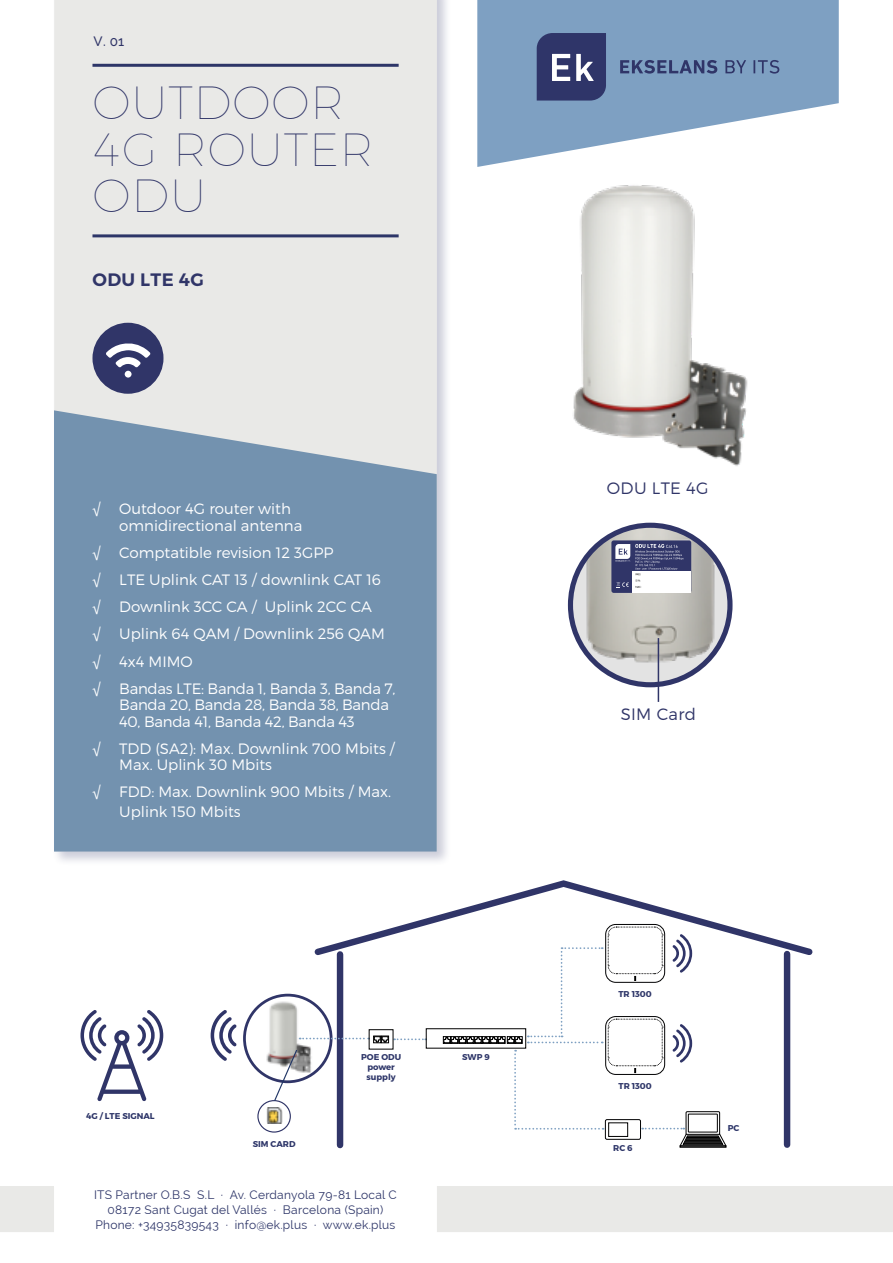
<style>
.page{position:relative;width:893px;height:1263px;background:#fff}
.page>*{position:absolute;margin:0;border:0;box-sizing:border-box;transform-origin:0 0}
.t1{font:100 46.5px/46.5px "Montserrat";letter-spacing:.02em;color:#303568}
.t2{font:600 18px "Montserrat";letter-spacing:.02em;color:#303568}
.t3{font:300 16.5px "Montserrat";letter-spacing:.02em;color:#303568}
.t4{font:300 15px/27.2px "Montserrat";color:#fff}
.t5{font:300 15px/16.5px "Montserrat";letter-spacing:-.02em;color:#fff}
.t6{font:500 13.5px "Raleway";color:#303568}
.t7{font:12px/15px "Raleway";letter-spacing:.02em;color:#2d3568;text-align:center}
.t8{font:700 8.4px/10.2px "Montserrat";color:#2d3568}
.s1{font-family:"Helvetica Neue LT Std";font-weight:400}
</style>
<div class="page">
<div style="left:52px;top:0;width:399px;height:866px;background:#303568;opacity:.25"></div>
<div style="left:54px;top:0;width:383px;height:410px;background:#e9e9e7"></div>
<div style="left:0;top:1186px;width:54px;height:46px;background:#e9e9e7"></div>
<div style="left:437px;top:1186px;width:456px;height:46px;background:#e9e9e7"></div>
<svg style="left:54px;top:410px;width:383px;height:441px;background:#7b98b3"></svg>
<hr style="left:92px;top:64px;width:307px;height:3px;background:#2d3568">
<hr style="left:92px;top:234px;width:307px;height:3px;background:#2d3568">
<svg style="left:477px;top:0;width:362px;height:167px;fill:#7ea0c2"></svg>
<svg style="left:537px;top:33px;width:69px;height:68px;background:#484e7c"></svg>
<svg style="left:620px;top:60px;width:97px;height:14px"></svg>
<svg style="left:725px;top:60px;width:21px;height:13px"></svg>
<svg style="left:753px;top:60px;width:26px;height:14px"></svg>
<svg style="left:92px;top:323px;width:71px;height:71px;background:#6d7092"></svg>
<svg style="left:258px;top:1100px;width:32px;height:32px"></svg>
<img style="left:267px;top:1108px;width:16px;height:16px">
<div style="left:257px;top:1100px;width:34px;height:32px;border:1px solid #303568;border-radius:50%"></div>
<svg style="left:310px;top:880px;width:503px;height:269px"></svg>
<svg style="left:244px;top:995px;width:87px;height:87px"></svg>
<img style="left:262px;top:1001px;width:52px;height:72px">
<div style="left:243px;top:994px;width:89px;height:89px;border:3px solid #303568;border-radius:50%"></div>
<svg style="left:273px;top:1048px;width:25px;height:54px"></svg>
<svg style="left:211px;top:1010px;width:26px;height:51px"></svg>
<svg style="left:80px;top:1010px;width:83px;height:91px"></svg>
<div style="left:605px;top:924px;width:60px;height:59px;border:1px solid #020203;border-radius:10px"></div>
<svg style="left:394px;top:1038px;width:32px;height:2px"></svg>
<div style="left:443px;top:1036px;width:8px;height:7px;border:1px solid #000"></div>
<div style="left:680px;top:1146px;width:46px;height:1px;border:1px solid #000"></div>
<svg style="left:444px;top:926px;width:282px;height:220px"></svg>
<hr style="left:687px;top:1136px;width:32px;height:1px;background:#000">
<hr style="left:685px;top:1141px;width:36px;height:1px;background:#000">
<hr style="left:687px;top:1137px;width:32px;height:1px;background:#000">
<hr style="left:686px;top:1139px;width:34px;height:1px;background:#000">
<hr style="left:686px;top:1138px;width:33px;height:1px;background:#000">
<hr style="left:685px;top:1140px;width:36px;height:1px;background:#000">
<hr style="left:684px;top:1142px;width:38px;height:1px;background:#000">
<hr style="left:684px;top:1143px;width:38px;height:1px;background:#000">
<div style="left:688px;top:1114px;width:29px;height:18px;border:1px solid #000"></div>
<div style="left:608px;top:1123px;width:20px;height:13px;background:#fff;border:1px solid #000"></div>
<div style="left:369px;top:1029px;width:24px;height:20px;border:1px solid #000"></div>
<svg style="left:300px;top:1036px;width:87px;height:6px"></svg>
<div style="left:381px;top:1036px;width:8px;height:7px;border:1px solid #000"></div>
<div style="left:373px;top:1036px;width:8px;height:7px;border:1px solid #000"></div>
<img style="left:570px;top:525px;width:160px;height:152px">
<div style="left:611px;top:540px;width:80px;height:53px;background:#303568;border-radius:2px"></div>
<div style="left:632px;top:571px;width:59px;height:22px;background:#fff"></div>
<svg style="left:615px;top:544px;width:69px;height:44px"></svg>
<div style="left:568px;top:523px;width:164px;height:164px;border:5px solid #303568;border-radius:50%"></div>
<hr style="left:658px;top:638px;width:1px;height:64px;background:#303568">
<img style="left:573px;top:185px;width:175px;height:281px">
<p class="t6" style="left:94px;top:33px;width:32px">V. 01</p>
<h1 class="t1" style="left:92px;top:79px;width:282px">OUTDOOR<br>4G ROUTER<br>ODU</h1>
<p class="t2" style="left:92px;top:268px;width:113px">ODU LTE 4G</p>
<p class="t4" style="left:119px;top:500px;width:185px;line-height:16.5px;text-indent:-27px"><span class="s1">√</span> Outdoor 4G router with omnidirectional antenna</p>
<p class="t4" style="left:92px;top:539px;width:305px"><span class="s1">√</span> Comptatible revision 12 3GPP<br><span class="s1">√</span> LTE Uplink CAT 13 / downlink CAT 16<br><span class="s1">√</span> Downlink 3CC CA / Uplink 2CC CA<br><span class="s1">√</span> Uplink 64 QAM / Downlink 256 QAM <span class="s1">√</span> 4x4 MIMO<br><span class="s1">√</span> Bandas LTE: Banda 1, Banda 3, Banda 7,</p>
<p class="t5" style="left:119px;top:696px;width:271px">Banda 20, Banda 28, Banda 38, Banda<br>40, Banda 41, Banda 42, Banda 43</p>
<p class="t4" style="left:119px;top:740px;width:277px;line-height:16.5px;text-indent:-27px"><span class="s1">√</span> TDD (SA2): Max. Downlink 700 Mbits /<br>Max. Uplink 30 Mbits</p>
<p class="t4" style="left:119px;top:782px;width:273px;line-height:19.5px;text-indent:-27px"><span class="s1">√</span> FDD: Max. Downlink 900 Mbits / Max.<br>Uplink 150 Mbits</p>
<p class="t8" style="left:86px;top:1111px;width:70px">4G / LTE SIGNAL</p>
<p class="t8" style="left:253px;top:1139px;width:44px">SIM CARD</p>
<p class="t8" style="left:361px;top:1052px;width:41px">POE ODU</p>
<p class="t8" style="left:462px;top:1052px;width:29px">SWP 9</p>
<p class="t8" style="left:366px;top:1062px;width:31px">power supply</p>
<p class="t7" style="left:94px;top:1187px;width:304px">ITS Partner O.B.S S.L · Av. Cerdanyola 79-81 Local C<br>08172 Sant Cugat del Vallés · Barcelona (Spain)<br>Phone: +34935839543 · info@ek.plus · www.ek.plus</p>
<p class="t3" style="left:607px;top:479px;width:103px">ODU LTE 4G</p>
<p class="t3" style="left:621px;top:704px;width:77px">SIM Card</p>
<p class="t8" style="left:618px;top:988px;width:35px">TR 1300</p>
<p class="t8" style="left:618px;top:1081px;width:35px">TR 1300</p>
<p class="t8" style="left:613px;top:1143px;width:21px">RC 6</p>
<p class="t8" style="left:728px;top:1123px;width:13px">PC</p>
</div>
